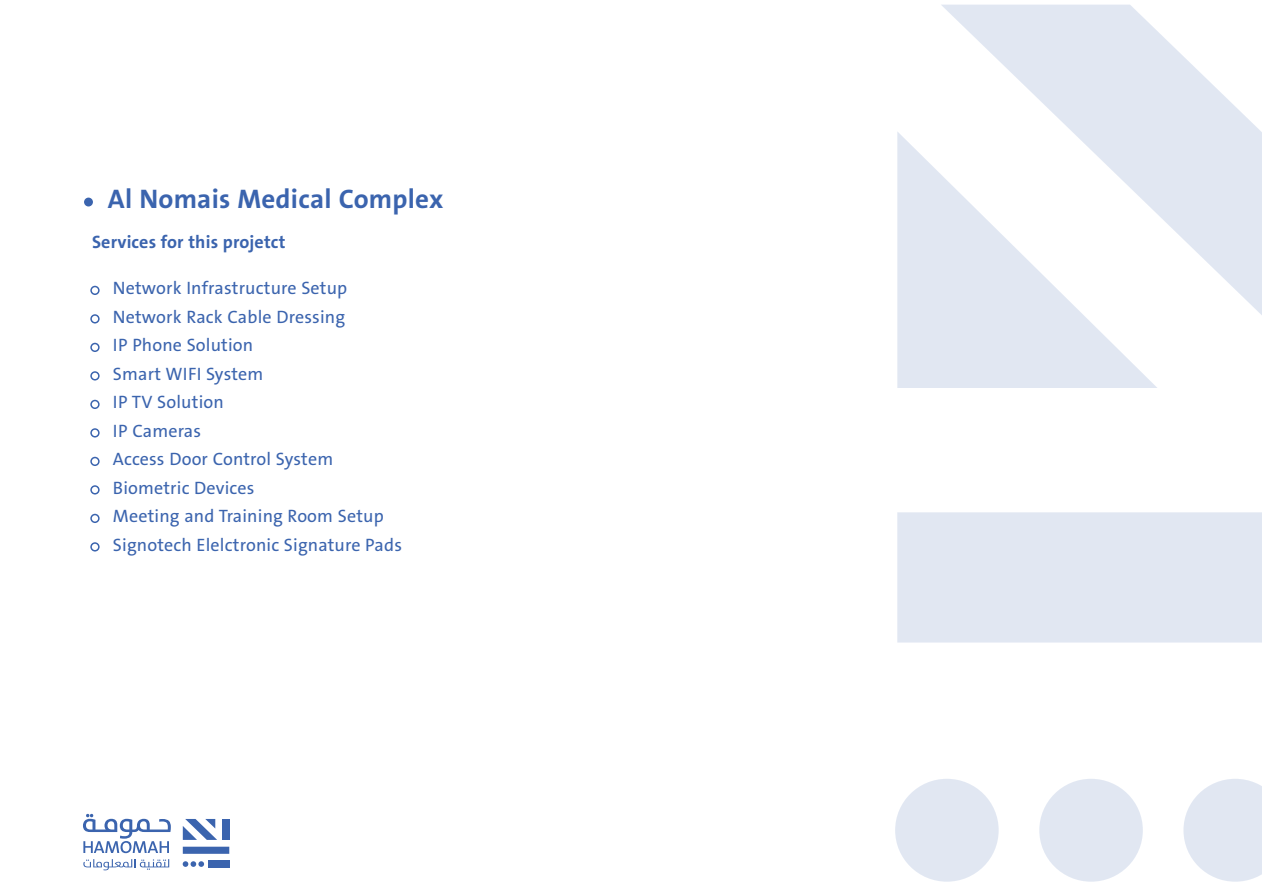
<style>
.page{position:relative;width:1263px;height:893px;background:#fff}
.page>*{position:absolute;margin:0;border:0;box-sizing:border-box;transform-origin:0 0}
.t1{font:700 27px "The Sans";letter-spacing:.01em;color:#3b64ae}
.t2{font:18px/28.5px "The Sans";letter-spacing:.01em;color:#3b64ae}
.t3{font:700 18px "The Sans";letter-spacing:.01em;color:#3b64ae}
</style>
<div class="page">
<div style="left:84px;top:198px;width:9px;height:8px;background:#3b64ae;border-radius:50%"></div>
<svg style="left:83px;top:814px;width:88px;height:39px"></svg>
<svg style="left:183px;top:847px;width:46px;height:7px"></svg>
<div style="left:222px;top:819px;width:7px;height:21px;background:#3b64ae"></div>
<svg style="left:183px;top:819px;width:34px;height:21px"></svg>
<div style="left:208px;top:860px;width:21px;height:7px;background:#3b64ae"></div>
<svg style="left:183px;top:861px;width:21px;height:6px"></svg>
<svg style="left:83px;top:859px;width:86px;height:11px"></svg>
<div style="left:897px;top:512px;width:365px;height:131px;background:#e1e7f2"></div>
<svg style="left:942px;top:5px;width:320px;height:310px;fill:#e1e7f2"></svg>
<svg style="left:897px;top:131px;width:260px;height:257px;fill:#e1e7f2"></svg>
<div style="left:1039px;top:779px;width:104px;height:103px;background:#e1e7f2;border-radius:50%"></div>
<div style="left:895px;top:779px;width:104px;height:103px;background:#e1e7f2;border-radius:50%"></div>
<svg style="left:1183px;top:779px;width:79px;height:103px"></svg>
<svg style="left:90px;top:286px;width:10px;height:9px"></svg>
<svg style="left:90px;top:314px;width:10px;height:9px"></svg>
<svg style="left:90px;top:343px;width:10px;height:9px"></svg>
<svg style="left:90px;top:371px;width:10px;height:9px"></svg>
<svg style="left:90px;top:400px;width:10px;height:9px"></svg>
<svg style="left:90px;top:428px;width:10px;height:9px"></svg>
<svg style="left:90px;top:457px;width:10px;height:9px"></svg>
<svg style="left:90px;top:485px;width:10px;height:9px"></svg>
<svg style="left:90px;top:514px;width:10px;height:9px"></svg>
<svg style="left:90px;top:542px;width:10px;height:9px"></svg>
<h1 class="t1" style="left:108px;top:182px;width:337px">Al Nomais Medical Complex</h1>
<p class="t3" style="left:92px;top:231px;width:195px">Services for this projetct</p>
<p class="t2" style="left:113px;top:274px;width:291px">Network Infrastructure Setup<br>Network Rack Cable Dressing<br>IP Phone Solution<br>Smart WIFI System<br>IP TV Solution<br>IP Cameras<br>Access Door Control System<br>Biometric Devices<br>Meeting and Training Room Setup<br>Signotech Elelctronic Signature Pads</p>
</div>
